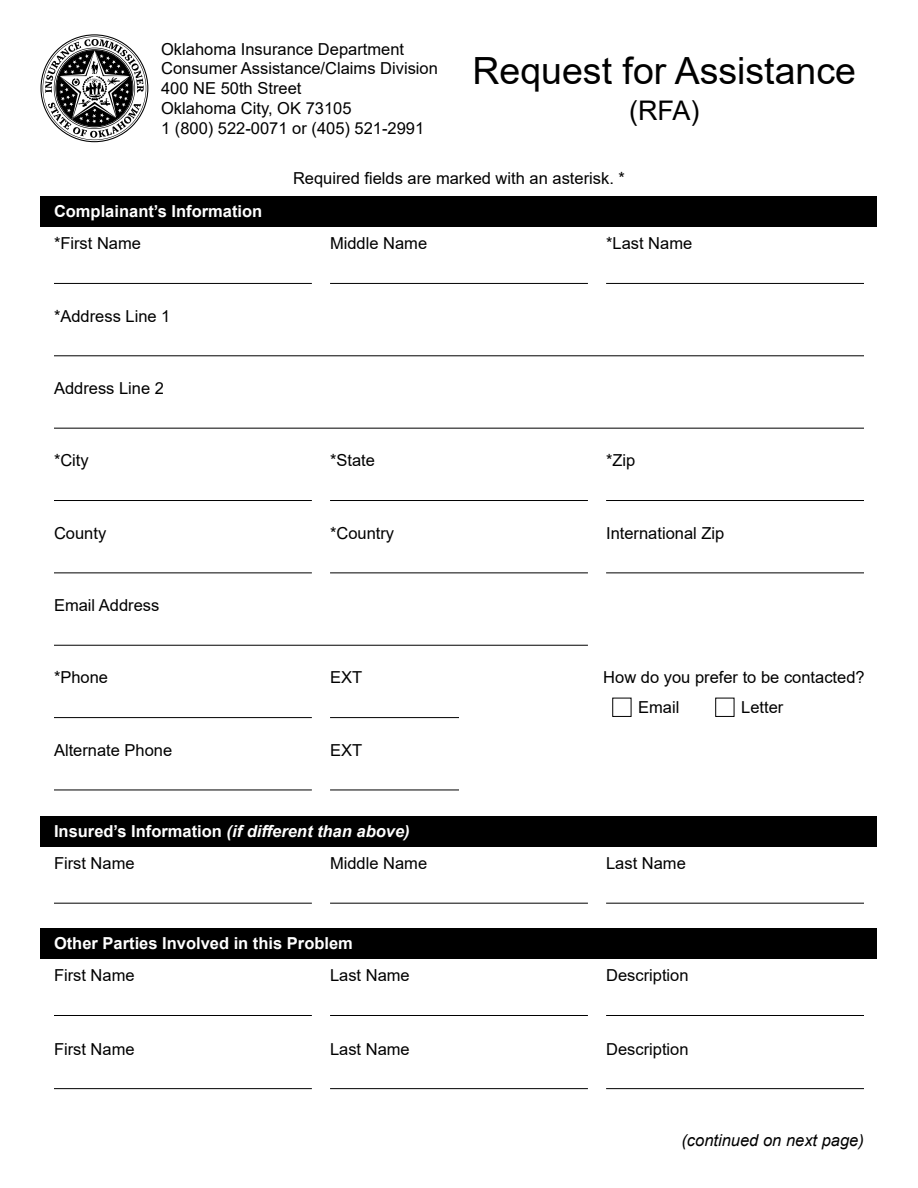
<style>
.page{position:relative;width:918px;height:1188px;background:#fff}
.page>*{position:absolute;margin:0;border:0;box-sizing:border-box;transform-origin:0 0}
.t1{font:37.5px "Arial";color:#000}
.t2{font:27px "Arial";color:#000}
.t3{font:16.5px "Arial";color:#000}
.t4{font:700 16.5px "Arial";color:#fff}
.t5{font:italic 700 16.5px "Arial";color:#fff}
.t6{font:italic 16.5px "Arial";color:#000}
.s1{font-style:normal}
</style>
<div class="page">
<div style="left:40px;top:196px;width:838px;height:30px;background:#000"></div>
<div style="left:40px;top:816px;width:838px;height:30px;background:#000"></div>
<div style="left:40px;top:928px;width:838px;height:31px;background:#000"></div>
<hr style="left:54px;top:283px;width:258px;height:1px;background:#000">
<hr style="left:330px;top:283px;width:258px;height:1px;background:#000">
<hr style="left:330px;top:903px;width:258px;height:1px;background:#000">
<hr style="left:330px;top:1015px;width:258px;height:1px;background:#000">
<hr style="left:330px;top:1088px;width:258px;height:1px;background:#000">
<hr style="left:606px;top:283px;width:258px;height:1px;background:#000">
<hr style="left:606px;top:903px;width:258px;height:1px;background:#000">
<hr style="left:606px;top:1015px;width:258px;height:1px;background:#000">
<hr style="left:606px;top:1088px;width:258px;height:1px;background:#000">
<hr style="left:54px;top:355px;width:810px;height:1px;background:#000">
<hr style="left:54px;top:428px;width:810px;height:1px;background:#000">
<hr style="left:54px;top:500px;width:258px;height:1px;background:#000">
<hr style="left:54px;top:573px;width:258px;height:1px;background:#000">
<hr style="left:54px;top:645px;width:534px;height:1px;background:#000">
<hr style="left:54px;top:717px;width:258px;height:1px;background:#000">
<hr style="left:54px;top:790px;width:258px;height:1px;background:#000">
<hr style="left:330px;top:790px;width:129px;height:1px;background:#000">
<hr style="left:330px;top:717px;width:129px;height:1px;background:#000">
<hr style="left:330px;top:573px;width:258px;height:1px;background:#000">
<hr style="left:606px;top:573px;width:258px;height:1px;background:#000">
<hr style="left:330px;top:500px;width:258px;height:1px;background:#000">
<hr style="left:606px;top:500px;width:258px;height:1px;background:#000">
<div style="left:612px;top:698px;width:19px;height:19px;border:1px solid #000"></div>
<div style="left:715px;top:698px;width:19px;height:19px;border:1px solid #000"></div>
<hr style="left:54px;top:903px;width:258px;height:1px;background:#000">
<hr style="left:54px;top:1015px;width:258px;height:1px;background:#000">
<hr style="left:54px;top:1088px;width:258px;height:1px;background:#000">
<svg style="left:41px;top:34px;width:107px;height:108px"></svg>
<p class="t3" style="left:161px;top:38px;width:245px">Oklahoma Insurance Department</p>
<p class="t3" style="left:161px;top:57px;width:278px">Consumer Assistance/Claims Division</p>
<p class="t3" style="left:161px;top:77px;width:142px">400 NE 50th Street</p>
<p class="t3" style="left:161px;top:97px;width:192px">Oklahoma City, OK 73105</p>
<p class="t3" style="left:161px;top:117px;width:265px">1 (800) 522-0071 or (405) 521-2991</p>
<p class="t1" style="left:472px;top:45px;width:385px">Request for Assistance</p>
<p class="t2" style="left:629px;top:92px;width:72px">(RFA)</p>
<p class="t4" style="left:54px;top:199px;width:210px">Complainant’s Information</p>
<p class="t3" style="left:293px;top:167px;width:333px">Required fields are marked with an asterisk. *</p>
<p class="t3" style="left:54px;top:232px;width:89px">*First Name</p>
<p class="t3" style="left:330px;top:232px;width:99px">Middle Name</p>
<p class="t3" style="left:54px;top:305px;width:118px">*Address Line 1</p>
<p class="t3" style="left:54px;top:377px;width:112px">Address Line 2</p>
<p class="t3" style="left:606px;top:232px;width:88px">*Last Name</p>
<p class="t3" style="left:54px;top:449px;width:36px">*City</p>
<p class="t3" style="left:330px;top:449px;width:46px">*State</p>
<p class="t3" style="left:606px;top:449px;width:31px">*Zip</p>
<p class="t3" style="left:54px;top:522px;width:54px">County</p>
<p class="t3" style="left:330px;top:522px;width:66px">*Country</p>
<p class="t3" style="left:606px;top:522px;width:120px">International Zip</p>
<p class="t3" style="left:54px;top:594px;width:107px">Email Address</p>
<p class="t3" style="left:54px;top:666px;width:56px">*Phone</p>
<p class="t3" style="left:330px;top:666px;width:34px">EXT</p>
<p class="t3" style="left:603px;top:666px;width:263px">How do you prefer to be contacted?</p>
<p class="t3" style="left:638px;top:696px;width:43px">Email</p>
<p class="t3" style="left:741px;top:696px;width:44px">Letter</p>
<p class="t3" style="left:54px;top:739px;width:120px">Alternate Phone</p>
<p class="t3" style="left:330px;top:739px;width:34px">EXT</p>
<p class="t5" style="left:54px;top:820px;width:357px"><span class="s1">Insured’s Information</span> (if different than above)</p>
<p class="t3" style="left:54px;top:852px;width:82px">First Name</p>
<p class="t3" style="left:330px;top:852px;width:99px">Middle Name</p>
<p class="t3" style="left:606px;top:852px;width:81px">Last Name</p>
<p class="t4" style="left:54px;top:932px;width:300px">Other Parties Involved in this Problem</p>
<p class="t3" style="left:54px;top:964px;width:82px">First Name</p>
<p class="t3" style="left:330px;top:964px;width:81px">Last Name</p>
<p class="t3" style="left:606px;top:964px;width:84px">Description</p>
<p class="t3" style="left:54px;top:1037px;width:82px">First Name</p>
<p class="t3" style="left:330px;top:1037px;width:81px">Last Name</p>
<p class="t3" style="left:606px;top:1037px;width:84px">Description</p>
<p class="t6" style="left:681px;top:1130px;width:184px">(continued on next page)</p>
</div>
